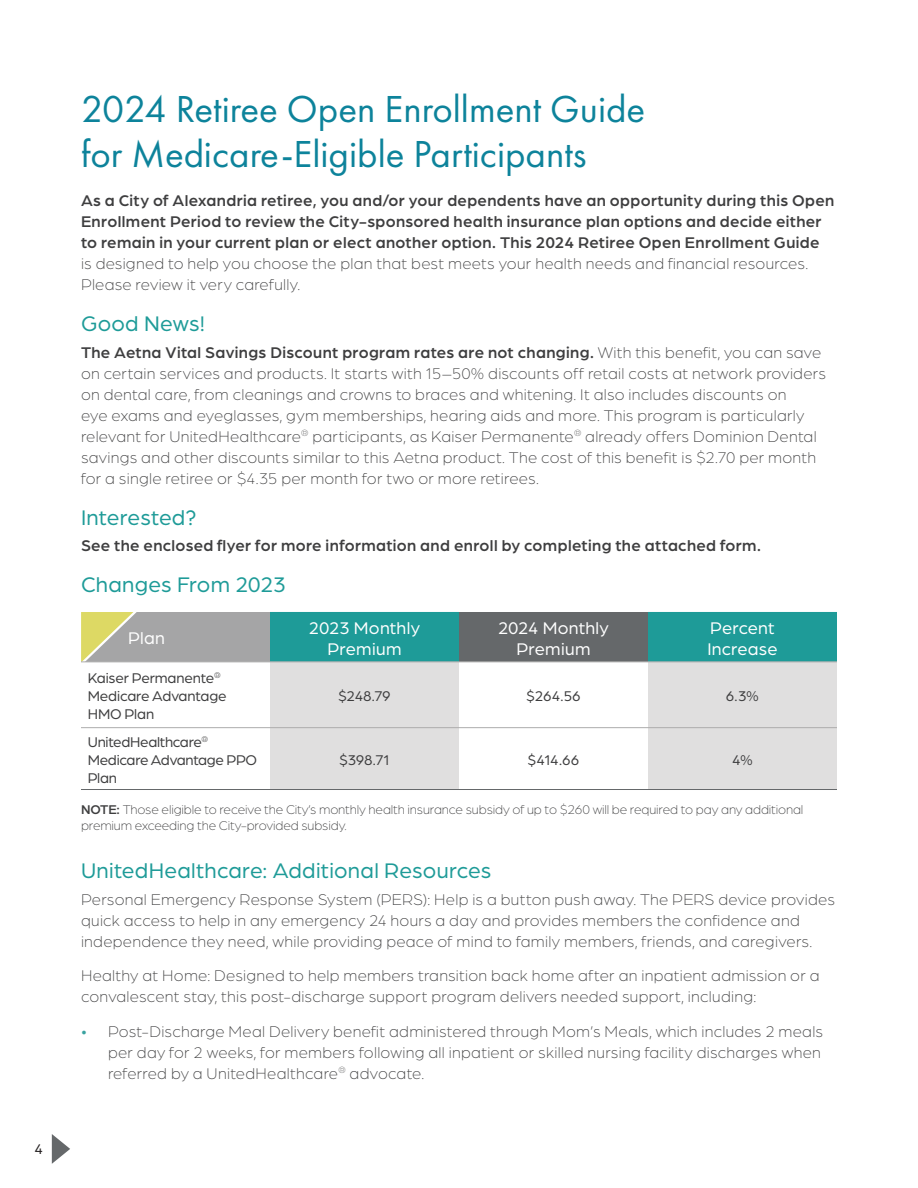
<style>
.page{position:relative;width:918px;height:1188px;background:#fff}
.page>*{position:absolute;margin:0;border:0;box-sizing:border-box;transform-origin:0 0}
.Abs_Heading_2{font:39px/45px "Futura PT";color:#0d839b}
.Abs_Subhead_1{font:22.5px "Arboria";letter-spacing:.01em;color:#1e9b98}
.Abs_Table_Title_2{font:18px/21.6px "Arboria";letter-spacing:.01em;color:#fff;text-align:center}
.Abs_Body_text_1{font:300 16.5px/21px "Arboria";letter-spacing:.015em;color:#3e3e3f}
.Abs_Body_text_1-2{font:500 16.5px/21px "Arboria";letter-spacing:.02em;color:#3e3e3f}
.Abs_Table_body_2{font:15px/18px "Arboria";letter-spacing:-.015em;color:#3e3e3f}
.t1{font:15px "Arboria";color:#231f20}
.t2{font:300 13.5px/16.5px "Arboria";letter-spacing:-.01em;color:#3e3e3f}
.s1{font-weight:300}
.s2{font-weight:500}
.s3{color:#39a2a0}
</style>
<div class="page">
<svg style="left:81px;top:612px;width:756px;height:50px;background:#55938e"></svg>
<svg style="left:270px;top:663px;width:567px;height:126px;fill:#e0dfdf"></svg>
<hr style="left:81px;top:662px;width:189px;height:1px;background:#adacac">
<hr style="left:270px;top:662px;width:189px;height:1px;background:#adacac">
<hr style="left:459px;top:662px;width:189px;height:1px;background:#adacac">
<hr style="left:648px;top:662px;width:189px;height:1px;background:#adacac">
<hr style="left:81px;top:727px;width:189px;height:1px;background:#adacac">
<hr style="left:270px;top:727px;width:189px;height:1px;background:#adacac">
<hr style="left:459px;top:727px;width:189px;height:1px;background:#adacac">
<hr style="left:648px;top:727px;width:189px;height:1px;background:#adacac">
<hr style="left:81px;top:789px;width:189px;height:1px;background:#65686a">
<hr style="left:270px;top:789px;width:189px;height:1px;background:#65686a">
<hr style="left:459px;top:789px;width:189px;height:1px;background:#65686a">
<hr style="left:648px;top:789px;width:189px;height:1px;background:#65686a">
<svg style="left:52px;top:1134px;width:18px;height:30px"></svg>
<p class="t1" style="left:34px;top:1139px;width:10px">4</p>
<p class="Abs_Heading_2" style="left:81px;top:87px;width:566px">2024 Retiree Open Enrollment Guide for Medicare-Eligible Participants</p>
<p class="Abs_Body_text_1-2" style="left:81px;top:189px;width:755px">As a City of Alexandria retiree, you and/or your dependents have an opportunity during this Open Enrollment Period to review the City-sponsored health insurance plan options and decide either to remain in your current plan or elect another option. This 2024 Retiree Open Enrollment Guide <span class="s1">is designed to help you choose the plan that best meets your health needs and financial resources.<br>Please review it very carefully.</span></p>
<p class="Abs_Subhead_1" style="left:81px;top:309px;width:126px">Good News!</p>
<p class="Abs_Body_text_1" style="left:81px;top:341px;width:746px"><span class="s2">The Aetna Vital Savings Discount program rates are not changing.</span> With this benefit, you can save on certain services and products. It starts with 15–50% discounts off retail costs at network providers on dental care, from cleanings and crowns to braces and whitening. It also includes discounts on<br>eye exams and eyeglasses, gym memberships, hearing aids and more. This program is particularly relevant for UnitedHealthcare<sup>®</sup> participants, as Kaiser Permanente<sup>®</sup> already offers Dominion Dental savings and other discounts similar to this Aetna product. The cost of this benefit is $2.70 per month for a single retiree or $4.35 per month for two or more retirees.</p>
<p class="Abs_Subhead_1" style="left:81px;top:503px;width:117px">Interested?</p>
<p class="Abs_Body_text_1-2" style="left:81px;top:534px;width:681px">See the enclosed flyer for more information and enroll by completing the attached form.</p>
<p class="Abs_Subhead_1" style="left:81px;top:570px;width:207px">Changes From 2023</p>
<p class="Abs_Table_Title_2" style="left:128px;top:627px;width:38px">Plan</p>
<p class="Abs_Table_Title_2" style="left:309px;top:616px;width:113px">2023 Monthly<br>Premium</p>
<p class="Abs_Table_Title_2" style="left:498px;top:616px;width:112px">2024 Monthly<br>Premium</p>
<p class="Abs_Table_Title_2" style="left:707px;top:616px;width:72px;text-align:left">Percent<br>Increase</p>
<p class="Abs_Table_body_2" style="left:88px;top:668px;width:134px">Kaiser Permanente<sup>®</sup></p>
<p class="Abs_Table_body_2" style="left:88px;top:686px;width:140px">Medicare Advantage<br>HMO Plan</p>
<p class="Abs_Table_body_2" style="left:338px;top:686px;width:54px">$248.79</p>
<p class="Abs_Table_body_2" style="left:526px;top:686px;width:56px">$264.56</p>
<p class="Abs_Table_body_2" style="left:726px;top:686px;width:35px">6.3%</p>
<p class="Abs_Table_body_2" style="left:88px;top:732px;width:171px">UnitedHealthcare<sup>®<br></sup>Medicare Advantage PPO<br>Plan</p>
<p class="Abs_Table_body_2" style="left:339px;top:750px;width:52px">$398.71</p>
<p class="Abs_Table_body_2" style="left:528px;top:750px;width:53px">$414.66</p>
<p class="Abs_Table_body_2" style="left:732px;top:750px;width:22px">4%</p>
<p class="t2" style="left:81px;top:801px;width:724px"><span class="s2">NOTE:</span> Those eligible to receive the City’s monthly health insurance subsidy of up to $260 will be required to pay any additional premium exceeding the City-provided subsidy.</p>
<p class="Abs_Subhead_1" style="left:81px;top:856px;width:412px">UnitedHealthcare: Additional Resources</p>
<p class="Abs_Body_text_1" style="left:81px;top:888px;width:756px">Personal Emergency Response System (PERS): Help is a button push away. The PERS device provides quick access to help in any emergency 24 hours a day and provides members the confidence and independence they need, while providing peace of mind to family members, friends, and caregivers.</p>
<p class="Abs_Body_text_1" style="left:81px;top:965px;width:740px">Healthy at Home: Designed to help members transition back home after an inpatient admission or a convalescent stay, this post-discharge support program delivers needed support, including:</p>
<p class="Abs_Body_text_1" style="left:108px;top:1020px;width:717px;text-indent:-27px"><span class="s3">•</span> Post-Discharge Meal Delivery benefit administered through Mom’s Meals, which includes 2 meals per day for 2 weeks, for members following all inpatient or skilled nursing facility discharges when referred by a UnitedHealthcare<sup>®</sup> advocate.</p>
</div>
